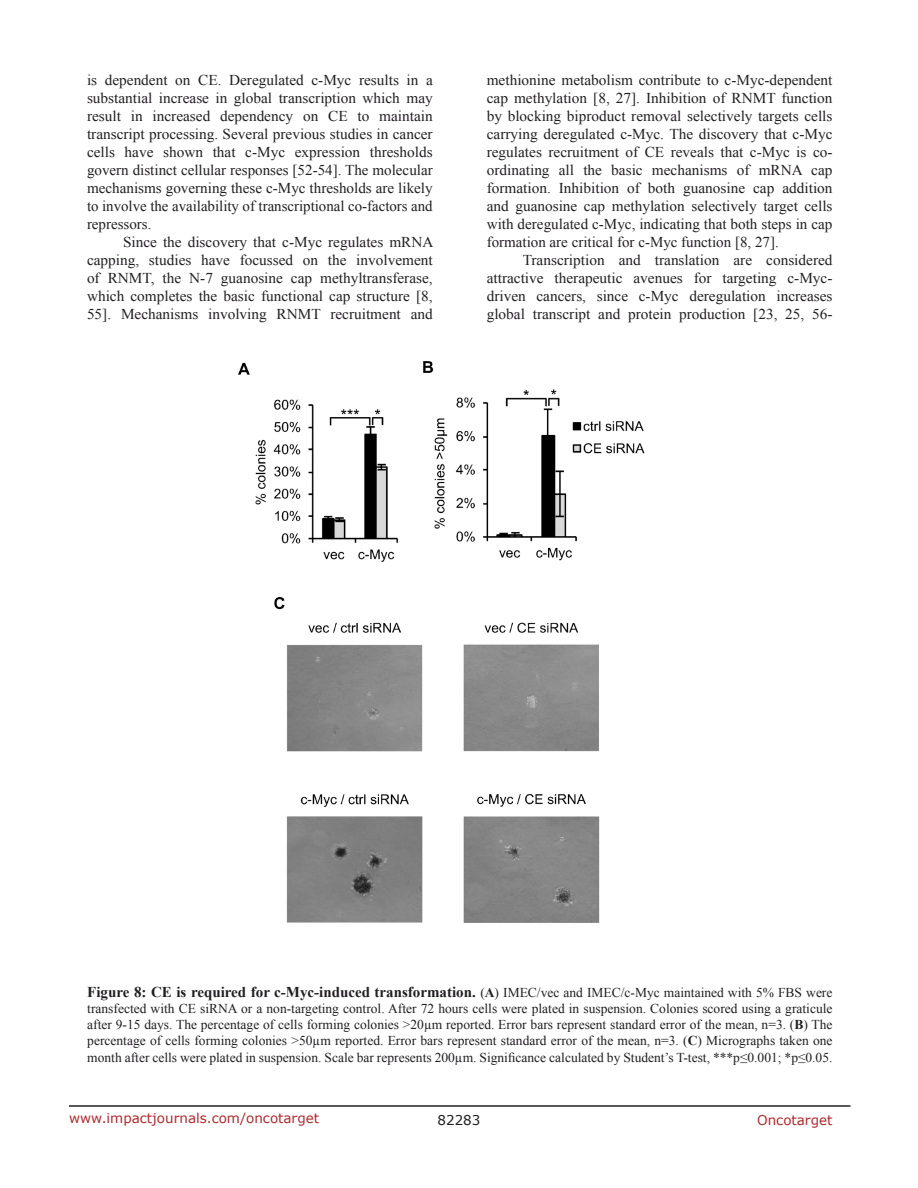
<style>
.page{position:relative;width:918px;height:1188px;background:#fff}
.page>*{position:absolute;margin:0;border:0;box-sizing:border-box;transform-origin:0 0}
.BodyText{font:15px/18px "Times New Roman";color:#221f22;text-align:justify}
.FigureText{font:700 15px "Times New Roman";color:#221f22}
.FigureText-2{font:13.5px/16.2px "Times New Roman";color:#221f22;text-align:justify}
.t1{font:13.5px "Verdana";color:#ac2b31}
.t2{font:13.5px "Verdana";color:#221f22}
.s1{font-weight:400;font-size:13.5px}
.s2{font-size:13.5px}
.s3{color:#231f20}
.s4{font-weight:700}
</style>
<div class="page">
<hr style="left:69px;top:1105px;width:781px;height:2px;background:#231f20">
<img style="left:238px;top:361px;width:407px;height:562px">
<p class="BodyText" style="left:87px;top:71px;width:347px">is dependent on CE. Deregulated c-Myc results in a substantial increase in global transcription which may result in increased dependency on CE to maintain transcript processing. Several previous studies in cancer cells have shown that c-Myc expression thresholds govern distinct cellular responses [52-54]. The molecular mechanisms governing these c-Myc thresholds are likely to involve the availability of transcriptional co-factors and repressors.</p>
<p class="BodyText" style="left:87px;top:233px;width:348px;text-indent:36px">Since the discovery that c-Myc regulates mRNA capping, studies have focussed on the involvement of RNMT, the N-7 guanosine cap methyltransferase, which completes the basic functional cap structure [8, 55]. Mechanisms involving RNMT recruitment and</p>
<p class="BodyText" style="left:487px;top:71px;width:347px">methionine metabolism contribute to c-Myc-dependent cap methylation [8, 27]. Inhibition of RNMT function by blocking biproduct removal selectively targets cells carrying deregulated c-Myc. The discovery that c-Myc regulates recruitment of CE reveals that c-Myc is co&shy;ordinating all the basic mechanisms of mRNA cap formation. Inhibition of both guanosine cap addition and guanosine cap methylation selectively target cells with deregulated c-Myc, indicating that both steps in cap formation are critical for c-Myc function [8, 27].</p>
<p class="BodyText" style="left:487px;top:251px;width:347px;text-indent:36px">Transcription and translation are considered attractive therapeutic avenues for targeting c-Myc&shy;driven cancers, since c-Myc deregulation increases global transcript and protein production [23, 25, 56-</p>
<p class="FigureText" style="left:87px;top:981px;width:747px">Figure 8: CE is required for c-Myc-induced transformation. <span class="s1">(</span><span class="s2">A</span><span class="s1">) IMEC/vec and IMEC/c-Myc maintained with 5% FBS were</span></p>
<p class="FigureText-2" style="left:87px;top:1000px;width:747px">transfected with CE siRNA or a non-targeting control. After 72 hours cells were plated in suspension. Colonies scored using a graticule after 9-15 days. The percentage of cells forming colonies &gt;20µm reported. Error bars represent standard error of the mean, n=3<span class="s3">.</span> (<span class="s4">B</span>) The percentage of cells forming colonies &gt;50µm reported. Error bars represent standard error of the mean, n=3<span class="s3">.</span> (<span class="s4">C</span>) Micrographs taken one month after cells were plated in suspension. Scale bar represents 200µm. Significance calculated by Student’s T-test, ***p≤0.001; *p≤0.05.</p>
<p class="t1" style="left:69px;top:1109px;width:252px">www.impactjournals.com/oncotarget</p>
<p class="t2" style="left:438px;top:1111px;width:44px">82283</p>
<p class="t1" style="left:757px;top:1111px;width:77px">Oncotarget</p>
</div>
